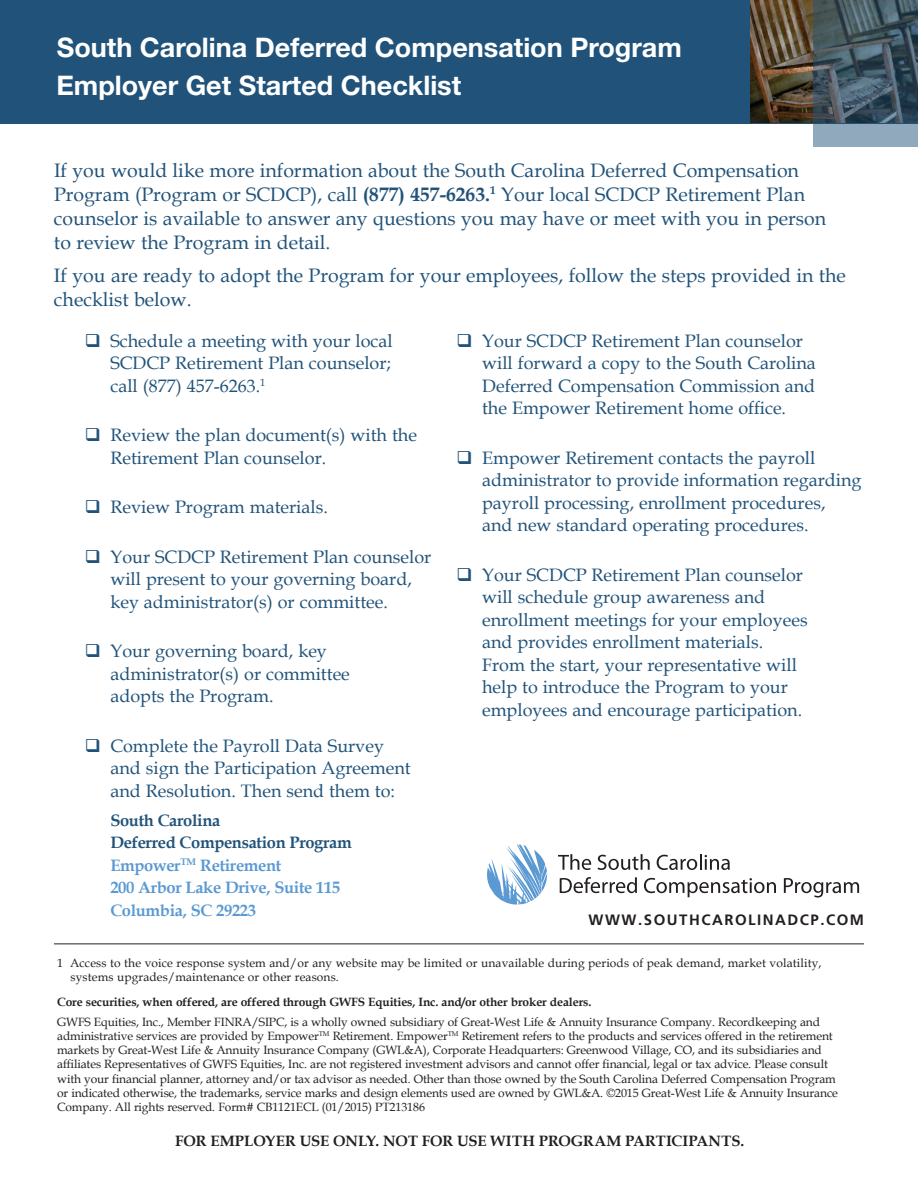
<style>
.page{position:relative;width:918px;height:1188px;background:#fff}
.page>*{position:absolute;margin:0;border:0;box-sizing:border-box;transform-origin:0 0}
.t1{font:700 27px/38.2px "Helvetica Neue";color:#fff}
.t2{font:19.5px/24px "Book Antiqua";color:#21537a}
.t3{font:18px/22.5px "Book Antiqua";color:#21537a}
.t4{font:700 16.5px/22.5px "Book Antiqua";letter-spacing:-.02em;color:#5b99d2}
.t5{font:700 15px "Book Antiqua";letter-spacing:.005em;color:#231f20}
.t6{font:700 15px "Frutiger LT Std";letter-spacing:.1em;color:#231f20}
.t7{font:12px/14.2px "Book Antiqua";letter-spacing:-.01em;color:#231f20}
.t8{font:12px/14.2px "Book Antiqua";letter-spacing:.01em;color:#231f20}
.t9{font:700 12px "Book Antiqua";letter-spacing:-.01em;color:#231f20}
.s1{font-weight:700}
.s2{color:#21537a}
</style>
<div class="page">
<div style="left:0;top:0;width:918px;height:124px;background:#21537a"></div>
<svg style="left:487px;top:845px;width:60px;height:60px"></svg>
<svg style="left:558px;top:854px;width:33px;height:16px"></svg>
<svg style="left:598px;top:854px;width:52px;height:16px"></svg>
<svg style="left:657px;top:854px;width:73px;height:16px"></svg>
<svg style="left:560px;top:877px;width:77px;height:16px"></svg>
<svg style="left:644px;top:878px;width:132px;height:19px"></svg>
<svg style="left:784px;top:878px;width:75px;height:20px"></svg>
<hr style="left:54px;top:944px;width:810px;height:1px;background:#231f20">
<img style="left:751px;top:0;width:62px;height:123px">
<svg style="left:813px;top:0;width:105px;height:146px;background:#4d616e"></svg>
<h1 class="t1" style="left:56px;top:28px;width:627px">South Carolina Deferred Compensation Program<br>Employer Get Started Checklist</h1>
<p class="t2" style="left:54px;top:158px;width:774px">If you would like more information about the South Carolina Deferred Compensation Program (Program or SCDCP), call <span class="s1">(877) 457-6263.</span><sup>1</sup> Your local SCDCP Retirement Plan counselor is available to answer any questions you may have or meet with you in person to review the Program in detail.</p>
<p class="t2" style="left:54px;top:263px;width:793px">If you are ready to adopt the Program for your employees, follow the steps provided in the checklist below.</p>
<p class="t3" style="left:110px;top:329px;width:284px;text-align:justify">Schedule a meeting with your local SCDCP Retirement Plan counselor; call (877) 457-6263.<sup>1</sup></p>
<p class="t3" style="left:110px;top:423px;width:308px">Review the plan document(s) with the<br>Retirement Plan counselor.</p>
<p class="t3" style="left:110px;top:495px;width:219px">Review Program materials.</p>
<p class="t3" style="left:110px;top:545px;width:322px">Your SCDCP Retirement Plan counselor will present to your governing board, key administrator(s) or committee.</p>
<p class="t3" style="left:110px;top:639px;width:241px">Your governing board, key administrator(s) or committee adopts the Program.</p>
<p class="t3" style="left:110px;top:734px;width:302px">Complete the Payroll Data Survey and sign the Participation Agreement and Resolution. Then send them to:</p>
<p class="t4" style="left:110px;top:809px;width:243px"><span class="s2">South Carolina<br>Deferred Compensation Program<br></span>Empower<sup>TM</sup> Retirement<br>200 Arbor Lake Drive, Suite 115<br>Columbia, SC 29223</p>
<p class="t3" style="left:482px;top:329px;width:335px">Your SCDCP Retirement Plan counselor will forward a copy to the South Carolina Deferred Compensation Commission and the Empower Retirement home office.</p>
<p class="t3" style="left:482px;top:446px;width:381px">Empower Retirement contacts the payroll administrator to provide information regarding payroll processing, enrollment procedures,<br>and new standard operating procedures.</p>
<p class="t3" style="left:482px;top:563px;width:327px">Your SCDCP Retirement Plan counselor will schedule group awareness and enrollment meetings for your employees and provides enrollment materials.<br>From the start, your representative will help to introduce the Program to your employees and encourage participation.</p>
<p class="t6" style="left:589px;top:911px;width:277px">WWW.SOUTHCAROLINADCP.COM</p>
<p class="t8" style="left:71px;top:955px;width:752px;text-indent:-14px">1 Access to the voice response system and/or any website may be limited or unavailable during periods of peak demand, market volatility, systems upgrades/maintenance or other reasons.</p>
<p class="t9" style="left:57px;top:994px;width:536px">Core securities, when offered, are offered through GWFS Equities, Inc. and/or other broker dealers.</p>
<p class="t7" style="left:57px;top:1014px;width:782px">GWFS Equities, Inc., Member FINRA/SIPC, is a wholly owned subsidiary of Great-West Life &amp; Annuity Insurance Company. Recordkeeping and administrative services are provided by Empower<sup>TM</sup> Retirement. Empower<sup>TM</sup> Retirement refers to the products and services offered in the retirement markets by Great-West Life &amp; Annuity Insurance Company (GWL&amp;A), Corporate Headquarters: Greenwood Village, CO, and its subsidiaries and affiliates Representatives of GWFS Equities, Inc. are not registered investment advisors and cannot offer financial, legal or tax advice. Please consult with your financial planner, attorney and/or tax advisor as needed. Other than those owned by the South Carolina Deferred Compensation Program or indicated otherwise, the trademarks, service marks and design elements used are owned by GWL&amp;A. ©2015 Great-West Life &amp; Annuity Insurance Company. All rights reserved. Form# CB1121ECL (01/2015) PT213186</p>
<p class="t5" style="left:175px;top:1131px;width:258px">FOR EMPLOYER USE ONLY. Not for</p>
<p class="t5" style="left:457px;top:1131px;width:11px">use</p>
<p class="t5" style="left:490px;top:1131px;width:12px">wit</p>
<p class="t5" style="left:522px;top:1131px;width:39px">h Program</p>
<p class="t5" style="left:625px;top:1131px;width:11px">participants</p>
<p class="t5" style="left:741px;top:1131px;width:5px">.</p>
</div>
